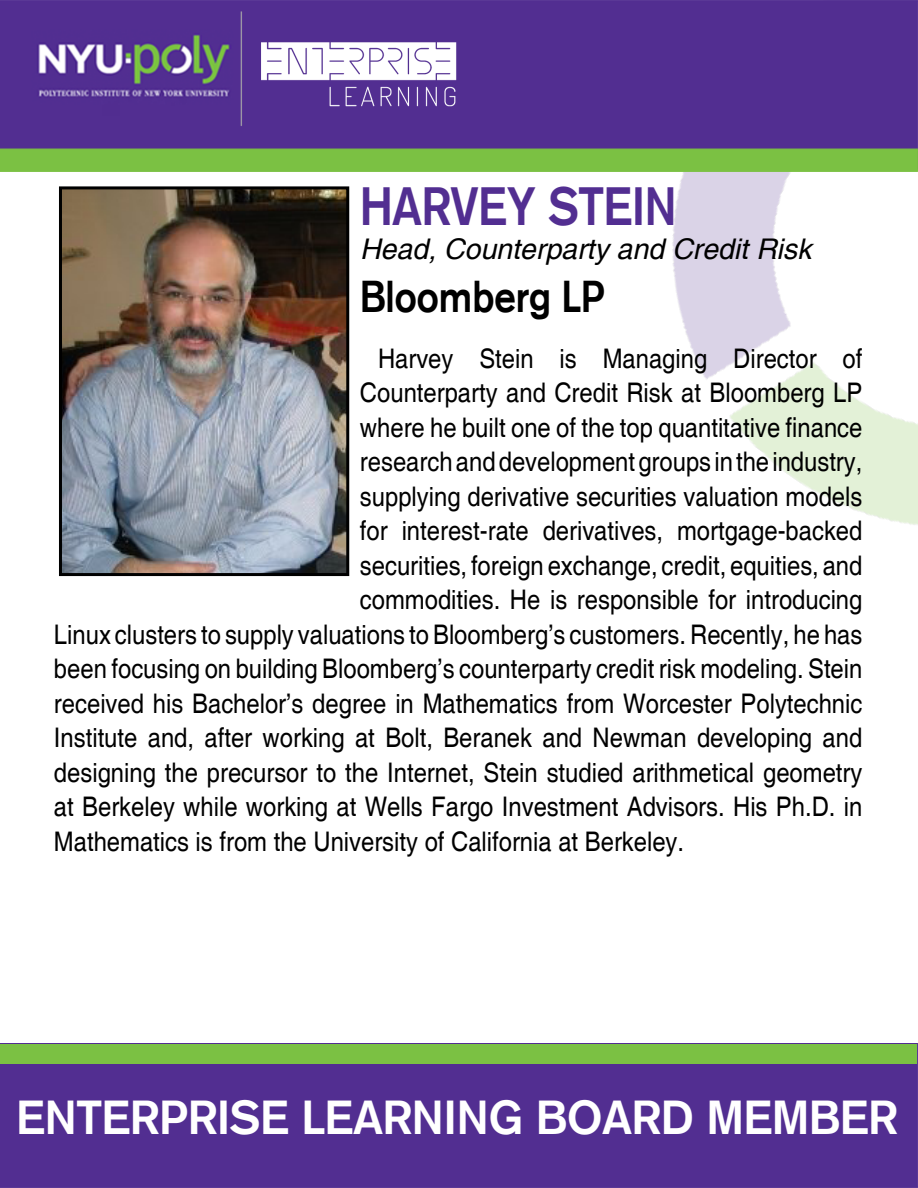
<style>
.page{position:relative;width:918px;height:1188px;background:#fff}
.page>*{position:absolute;margin:0;border:0;box-sizing:border-box;transform-origin:0 0}
.t1{font:700 52.5px "Akzidenz Grotesk";color:#522e91;scale:.88 1}
.t2{font:700 46.5px "Akzidenz Grotesk";color:#fff}
.t3{font:700 43.5px "Akzidenz Grotesk";color:#000;scale:.88 1}
.t4{font:italic 28.5px "Helvetica";color:#000}
.t5{font:27px "Helvetica";color:#000;scale:.88 1}
</style>
<div class="page">
<img style="left:513px;top:171px;width:405px;height:354px">
<img style="left:0;top:0;width:918px;height:171px">
<div style="left:0;top:1043px;width:918px;height:145px;background:#522e91"></div>
<img style="left:63px;top:190px;width:282px;height:382px">
<div style="left:59px;top:186px;width:290px;height:390px;border:3px solid #000"></div>
<div style="left:1px;top:1044px;width:916px;height:19px;background:#7bc143"></div>
<h1 class="t1" style="left:360px;top:176px;width:361px">HARVEY STEIN</h1>
<p class="t4" style="left:360px;top:233px;width:453px">Head, Counterparty and Credit Risk</p>
<h3 class="t3" style="left:360px;top:271px;width:279px">BLOOMBERG LP</h3>
<p class="t5" style="left:378px;top:343px;width:552px">Harvey Stein is Managing Director of</p>
<p class="t5" style="left:360px;top:377px;width:572px">Counterparty and Credit Risk at Bloomberg LP</p>
<p class="t5" style="left:360px;top:412px;width:572px">where he built one of the top quantitative finance</p>
<p class="t5" style="left:360px;top:446px;width:572px">research and development groups in the industry,</p>
<p class="t5" style="left:360px;top:481px;width:572px">supplying derivative securities valuation models</p>
<p class="t5" style="left:360px;top:515px;width:572px">for interest-rate derivatives, mortgage-backed</p>
<p class="t5" style="left:360px;top:550px;width:572px">securities, foreign exchange, credit, equities, and</p>
<p class="t5" style="left:360px;top:584px;width:572px">commodities. He is responsible for introducing</p>
<p class="t5" style="left:54px;top:619px;width:920px">Linux clusters to supply valuations to Bloomberg’s customers. Recently, he has</p>
<p class="t5" style="left:54px;top:653px;width:920px">been focusing on building Bloomberg’s counterparty credit risk modeling. Stein</p>
<p class="t5" style="left:54px;top:688px;width:920px">received his Bachelor’s degree in Mathematics from Worcester Polytechnic</p>
<p class="t5" style="left:54px;top:722px;width:920px">Institute and, after working at Bolt, Beranek and Newman developing and</p>
<p class="t5" style="left:54px;top:757px;width:920px">designing the precursor to the Internet, Stein studied arithmetical geometry</p>
<p class="t5" style="left:54px;top:791px;width:920px">at Berkeley while working at Wells Fargo Investment Advisors. His Ph.D. in</p>
<p class="t5" style="left:54px;top:826px;width:718px">Mathematics is from the University of California at Berkeley.</p>
<h2 class="t2" style="left:17px;top:1091px;width:883px">ENTERPRISE LEARNING BOARD MEMBER</h2>
</div>
